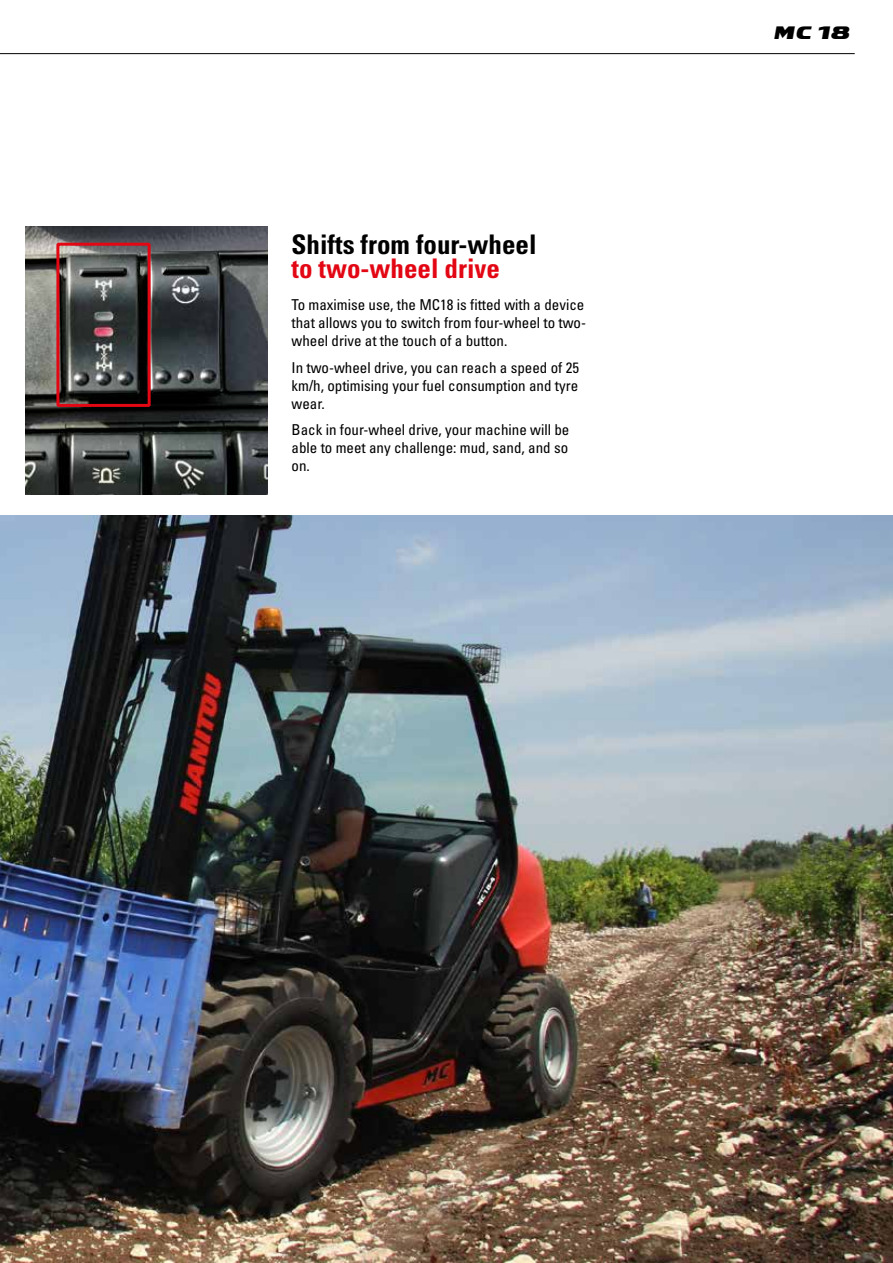
<style>
.page{position:relative;width:893px;height:1263px;background:#fff}
.page>*{position:absolute;margin:0;border:0;box-sizing:border-box;transform-origin:0 0}
.t1{font:27px "Univers LTCYR 67 Bold Cond";color:#000}
.t2{font:27px "Univers LTCYR 67 Bold Cond";color:#e30613}
.t3{font:800 18px "Manitou";color:#000}
.t4{font:condensed 15px/18px "Univers LTCYR 57";color:#000;text-align:justify}
</style>
<div class="page">
<img style="left:26px;top:226px;width:242px;height:269px">
<img style="left:0;top:515px;width:893px;height:748px">
<hr style="left:0;top:53px;width:855px;height:1px;background:#000">
<div style="left:56px;top:243px;width:95px;height:164px;border:3px solid #e30613"></div>
<h1 class="t1" style="left:292px;top:228px;width:246px">Shifts from four-wheel</h1>
<h1 class="t2" style="left:292px;top:252px;width:210px">to two-wheel drive</h1>
<p class="t4" style="left:292px;top:296px;width:296px">To maximise use, the MC18 is fitted with a device that allows you to switch from four-wheel to two&shy;wheel drive at the touch of a button.</p>
<p class="t4" style="left:292px;top:358px;width:289px">In two-wheel drive, you can reach a speed of 25 km/h, optimising your fuel consumption and tyre wear.</p>
<p class="t4" style="left:292px;top:421px;width:279px">Back in four-wheel drive, your machine will be able to meet any challenge: mud, sand, and so on.</p>
<p class="t3" style="left:774px;top:27px;width:78px">MC 18</p>
</div>
